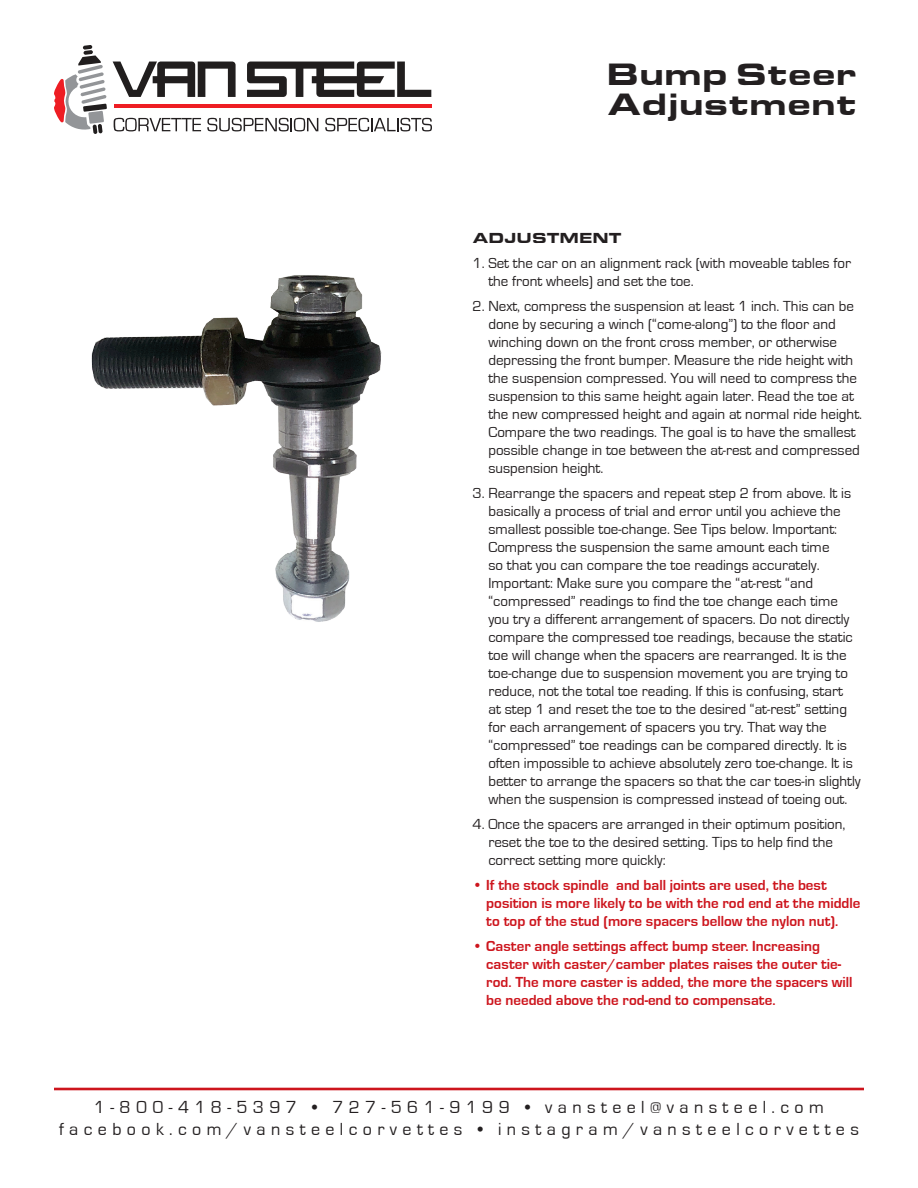
<style>
.page{position:relative;width:918px;height:1188px;background:#fff}
.page>*{position:absolute;margin:0;border:0;box-sizing:border-box;transform-origin:0 0}
.t1{font:900 31.95px/29.8px "Eurostile Extended";color:#231f20}
.t2{font:18px/21.6px "Eurostile";letter-spacing:.3em;color:#231f20;text-align:center}
.t3{font:15px/18px "Eurostile";color:#231f20}
.t4{font:700 15px/18px "Eurostile T";color:#cd151d}
.t5{font:900 15px "Eurostile Extended";color:#231f20}
</style>
<div class="page">
<svg style="left:54px;top:45px;width:53px;height:89px"></svg>
<hr style="left:115px;top:105px;width:317px;height:3px;background:#ee1d23">
<svg style="left:113px;top:62px;width:123px;height:35px"></svg>
<svg style="left:247px;top:62px;width:184px;height:35px"></svg>
<svg style="left:114px;top:118px;width:87px;height:13px"></svg>
<svg style="left:207px;top:118px;width:111px;height:13px"></svg>
<svg style="left:325px;top:118px;width:107px;height:13px"></svg>
<img style="left:91px;top:275px;width:291px;height:347px">
<hr style="left:54px;top:1088px;width:810px;height:2px;background:#cd151d">
<h1 class="t1" style="left:606px;top:59px;width:252px">Bump Steer<br>Adjustment</h1>
<p class="t5" style="left:472px;top:229px;width:151px">ADJUSTMENT</p>
<p class="t3" style="left:488px;top:254px;width:364px;text-indent:-16px">1. Set the car on an alignment rack (with moveable tables for the front wheels) and set the toe.</p>
<p class="t3" style="left:488px;top:297px;width:375px;text-indent:-16px">2. Next, compress the suspension at least 1 inch. This can be done by securing a winch (“come-along”) to the floor and winching down on the front cross member, or otherwise depressing the front bumper. Measure the ride height with the suspension compressed. You will need to compress the suspension to this same height again later. Read the toe at the new compressed height and again at normal ride height.<br>Compare the two readings. The goal is to have the smallest possible change in toe between the at-rest and compressed suspension height.</p>
<p class="t3" style="left:488px;top:484px;width:374px;text-indent:-16px">3. Rearrange the spacers and repeat step 2 from above. It is basically a process of trial and error until you achieve the smallest possible toe-change. See Tips below. Important:<br>Compress the suspension the same amount each time<br>so that you can compare the toe readings accurately.<br>Important: Make sure you compare the “at-rest “and “compressed” readings to find the toe change each time you try a different arrangement of spacers. Do not directly compare the compressed toe readings, because the static toe will change when the spacers are rearranged. It is the toe-change due to suspension movement you are trying to reduce, not the total toe reading. If this is confusing, start<br>at step 1 and reset the toe to the desired “at-rest” setting for each arrangement of spacers you try. That way the “compressed” toe readings can be compared directly. It is often impossible to achieve absolutely zero toe-change. It is better to arrange the spacers so that the car toes-in slightly when the suspension is compressed instead of toeing out.</p>
<p class="t3" style="left:488px;top:816px;width:359px;text-indent:-16px">4. Once the spacers are arranged in their optimum position, reset the toe to the desired setting. Tips to help find the correct setting more quickly:</p>
<p class="t4" style="left:486px;top:876px;width:376px;text-indent:-14px">• If the stock spindle and ball joints are used, the best position is more likely to be with the rod end at the middle to top of the stud (more spacers bellow the nylon nut).</p>
<p class="t4" style="left:486px;top:937px;width:368px;text-indent:-14px">• Caster angle settings affect bump steer. Increasing caster with caster/camber plates raises the outer tie&shy;rod. The more caster is added, the more the spacers will be needed above the rod-end to compensate.</p>
<p class="t2" style="left:59px;top:1097px;width:801px">1-800-418-5397 • 727-561-9199 • vansteel@vansteel.com facebook.com/vansteelcorvettes • instagram/vansteelcorvettes</p>
</div>
